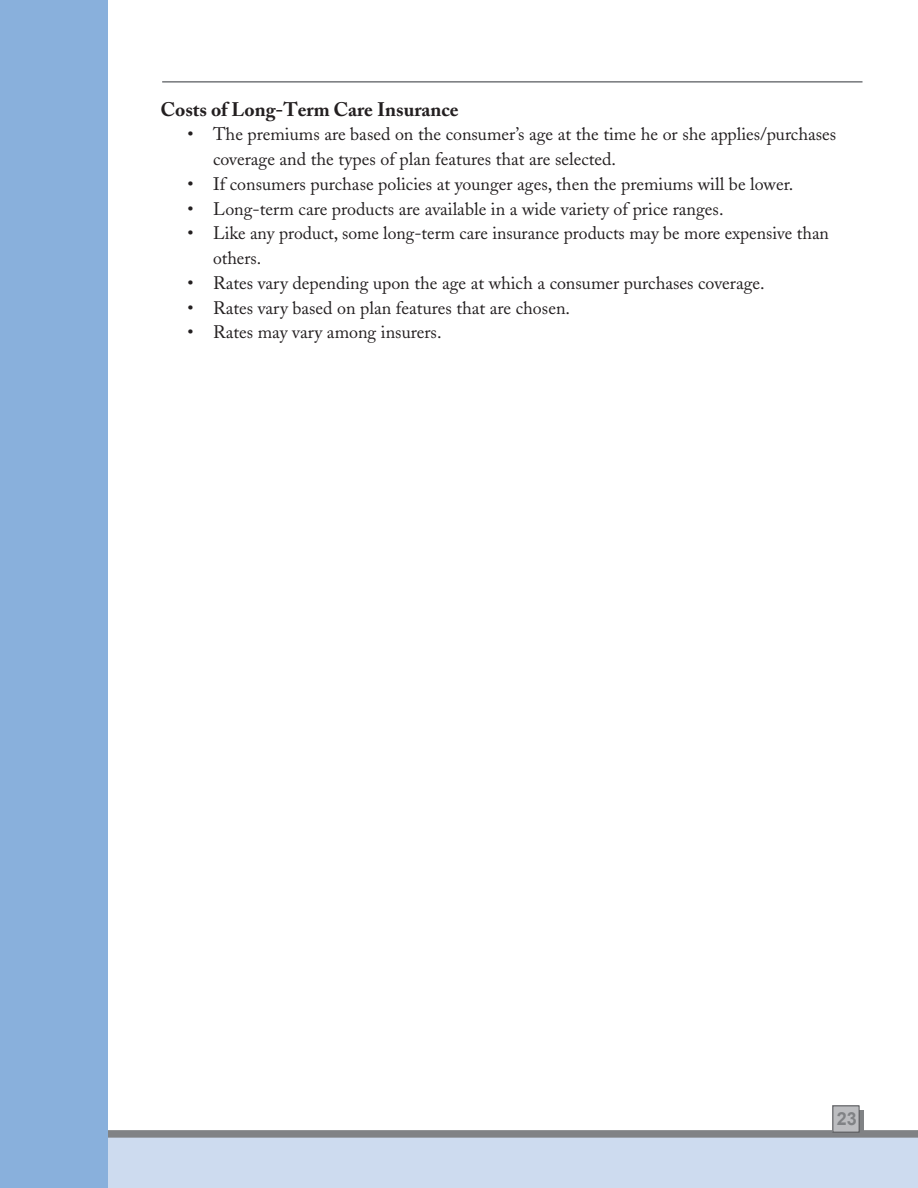
<style>
.page{position:relative;width:918px;height:1188px;background:#fff}
.page>*{position:absolute;margin:0;border:0;box-sizing:border-box;transform-origin:0 0}
.t1{font:700 19.5px "Adobe Caslon";color:#231f20}
.t2{font:18px/24.8px "Adobe Caslon";color:#231f20}
.t3{font:700 18px "Arial";color:#808285}
</style>
<div class="page">
<div style="left:106px;top:1134px;width:812px;height:54px;background:#cddbef"></div>
<div style="left:0;top:1130px;width:918px;height:8px;background:#808285"></div>
<div style="left:837px;top:1110px;width:27px;height:27px;background:#808285"></div>
<div style="left:833px;top:1106px;width:26px;height:26px;background:#bcbdc0"></div>
<div style="left:832px;top:1106px;width:28px;height:26px;border:1px solid #57585a"></div>
<div style="left:0;top:0;width:108px;height:1188px;background:#89b0dc"></div>
<hr style="left:162px;top:81px;width:701px;height:2px;background:#808285">
<p class="t1" style="left:160px;top:97px;width:300px">Costs of Long-Term Care Insurance</p>
<p class="t2" style="left:213px;top:122px;width:625px;text-indent:-26px">• The premiums are based on the consumer’s age at the time he or she applies/purchases coverage and the types of plan features that are selected.</p>
<p class="t2" style="left:188px;top:172px;width:607px">• If consumers purchase policies at younger ages, then the premiums will be lower.</p>
<p class="t2" style="left:188px;top:196px;width:538px">• Long-term care products are available in a wide variety of price ranges.</p>
<p class="t2" style="left:213px;top:221px;width:617px;text-indent:-26px">• Like any product, some long-term care insurance products may be more expensive than others.</p>
<p class="t2" style="left:188px;top:271px;width:579px">• Rates vary depending upon the age at which a consumer purchases coverage.</p>
<p class="t2" style="left:188px;top:295px;width:384px">• Rates vary based on plan features that are chosen.</p>
<p class="t2" style="left:188px;top:320px;width:256px">• Rates may vary among insurers.</p>
<p class="t3" style="left:837px;top:1109px;width:22px">23</p>
</div>
